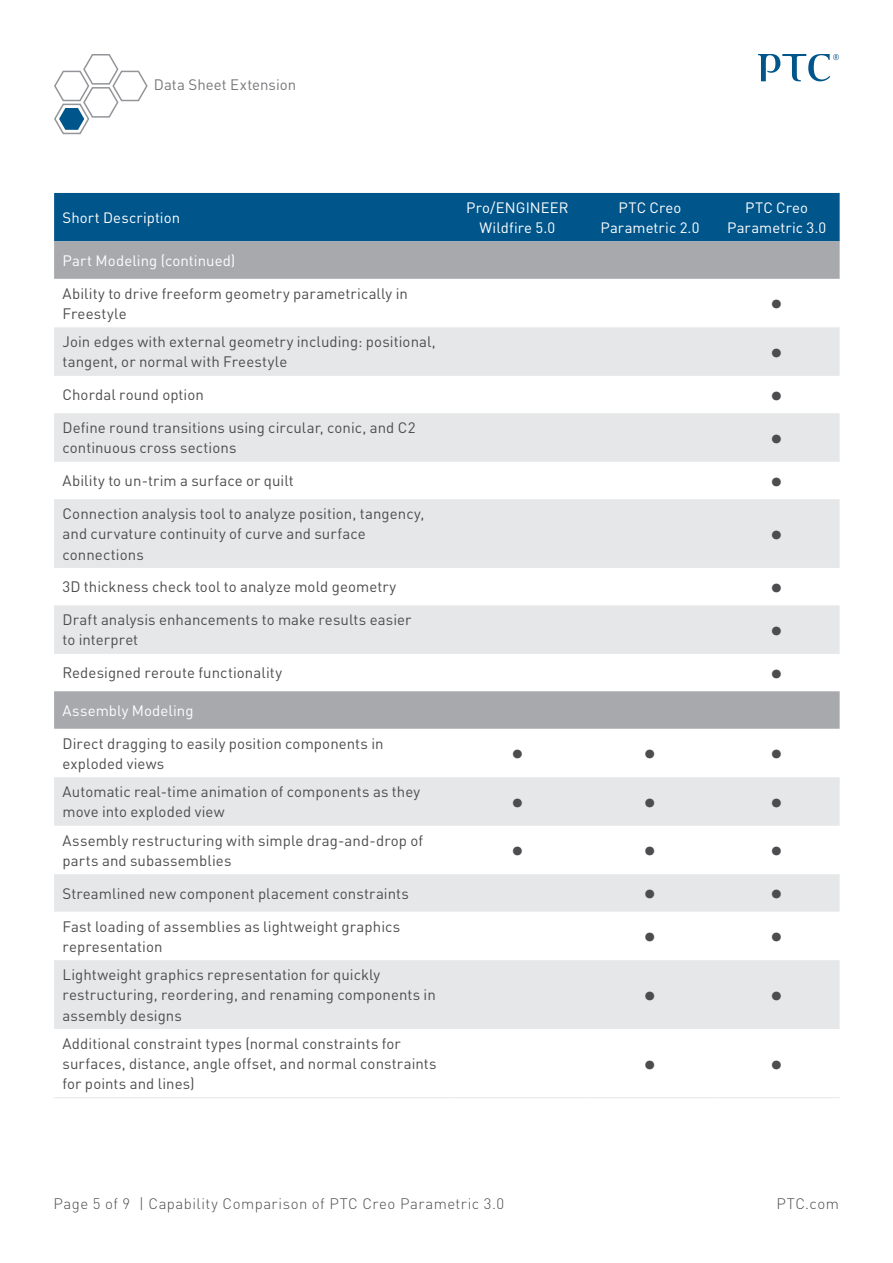
<style>
.page{position:relative;width:893px;height:1263px;background:#fff}
.page>*{position:absolute;margin:0;border:0;box-sizing:border-box;transform-origin:0 0}
.t1{font:300 27px "DIN Pro";color:#4d4d4f}
.t2{font:15px/20.2px "DIN Pro";letter-spacing:.005em;color:#4d4d4f}
.t3{font:300 15px "DIN Pro";letter-spacing:.03em;color:#4d4d4f}
.t4{font:15px "DIN Pro";letter-spacing:.005em;color:#fff}
.t5{font:15px "DIN Pro";color:#77787b}
.t6{font:14.85px/20.1px "DIN Pro";letter-spacing:.01em;color:#fff;text-align:center}
</style>
<div class="page">
<svg style="left:758px;top:54px;width:81px;height:28px"></svg>
<svg style="left:54px;top:54px;width:94px;height:81px"></svg>
<div style="left:54px;top:193px;width:786px;height:48px;background:#00558b"></div>
<div style="left:54px;top:241px;width:786px;height:38px;background:#a7a9ac"></div>
<svg style="left:54px;top:327px;width:786px;height:702px;fill:#e6e7e8"></svg>
<hr style="left:54px;top:1097px;width:395px;height:1px;background:#e6e7e8">
<hr style="left:449px;top:1097px;width:137px;height:1px;background:#e6e7e8">
<hr style="left:586px;top:1097px;width:128px;height:1px;background:#e6e7e8">
<hr style="left:714px;top:1097px;width:126px;height:1px;background:#e6e7e8">
<p class="t5" style="left:154px;top:73px;width:144px">Data Sheet Extension</p>
<p class="t6" style="left:63px;top:206px;width:119px">Short Description</p>
<p class="t6" style="left:466px;top:196px;width:104px">Pro/ENGINEER<br>Wildfire 5.0</p>
<p class="t6" style="left:600px;top:196px;width:101px">PTC Creo<br>Parametric 2.0</p>
<p class="t6" style="left:727px;top:196px;width:101px">PTC Creo<br>Parametric 3.0</p>
<p class="t4" style="left:63px;top:249px;width:174px">Part Modeling (continued)</p>
<p class="t2" style="left:63px;top:282px;width:347px">Ability to drive freeform geometry parametrically in<br>Freestyle</p>
<h1 class="t1" style="left:769px;top:283px;width:16px">•</h1>
<p class="t2" style="left:63px;top:330px;width:375px">Join edges with external geometry including: positional, tangent, or normal with Freestyle</p>
<h1 class="t1" style="left:769px;top:331px;width:16px">•</h1>
<p class="t2" style="left:63px;top:383px;width:143px">Chordal round option</p>
<h1 class="t1" style="left:769px;top:374px;width:16px">•</h1>
<p class="t2" style="left:63px;top:416px;width:354px">Define round transitions using circular, conic, and C2 continuous cross sections</p>
<h1 class="t1" style="left:769px;top:417px;width:16px">•</h1>
<p class="t2" style="left:63px;top:469px;width:233px">Ability to un-trim a surface or quilt</p>
<h1 class="t1" style="left:769px;top:460px;width:16px">•</h1>
<p class="t2" style="left:63px;top:502px;width:363px">Connection analysis tool to analyze position, tangency, and curvature continuity of curve and surface connections</p>
<h1 class="t1" style="left:769px;top:513px;width:16px">•</h1>
<p class="t2" style="left:63px;top:575px;width:335px">3D thickness check tool to analyze mold geometry</p>
<h1 class="t1" style="left:769px;top:566px;width:16px">•</h1>
<p class="t2" style="left:63px;top:608px;width:350px">Draft analysis enhancements to make results easier to interpret</p>
<h1 class="t1" style="left:769px;top:609px;width:16px">•</h1>
<p class="t2" style="left:63px;top:661px;width:221px">Redesigned reroute functionality</p>
<h1 class="t1" style="left:769px;top:652px;width:16px">•</h1>
<p class="t4" style="left:63px;top:698px;width:133px">Assembly Modeling</p>
<p class="t2" style="left:63px;top:731px;width:323px">Direct dragging to easily position components in exploded views</p>
<h1 class="t1" style="left:510px;top:733px;width:16px">•</h1>
<h1 class="t1" style="left:643px;top:733px;width:16px">•</h1>
<h1 class="t1" style="left:769px;top:733px;width:16px">•</h1>
<p class="t2" style="left:63px;top:780px;width:359px">Automatic real-time animation of components as they move into exploded view</p>
<h1 class="t1" style="left:510px;top:781px;width:16px">•</h1>
<h1 class="t1" style="left:643px;top:781px;width:16px">•</h1>
<h1 class="t1" style="left:769px;top:781px;width:16px">•</h1>
<p class="t2" style="left:63px;top:828px;width:362px">Assembly restructuring with simple drag-and-drop of parts and subassemblies</p>
<h1 class="t1" style="left:510px;top:830px;width:16px">•</h1>
<h1 class="t1" style="left:643px;top:830px;width:16px">•</h1>
<h1 class="t1" style="left:769px;top:830px;width:16px">•</h1>
<p class="t2" style="left:63px;top:882px;width:348px">Streamlined new component placement constraints</p>
<h1 class="t1" style="left:643px;top:873px;width:16px">•</h1>
<h1 class="t1" style="left:769px;top:873px;width:16px">•</h1>
<p class="t2" style="left:63px;top:914px;width:339px">Fast loading of assemblies as lightweight graphics representation</p>
<h1 class="t1" style="left:643px;top:916px;width:16px">•</h1>
<h1 class="t1" style="left:769px;top:916px;width:16px">•</h1>
<p class="t2" style="left:63px;top:963px;width:375px">Lightweight graphics representation for quickly restructuring, reordering, and renaming components in assembly designs</p>
<h1 class="t1" style="left:643px;top:974px;width:16px">•</h1>
<h1 class="t1" style="left:769px;top:974px;width:16px">•</h1>
<p class="t2" style="left:63px;top:1032px;width:376px">Additional constraint types (normal constraints for surfaces, distance, angle offset, and normal constraints for points and lines)</p>
<h1 class="t1" style="left:643px;top:1043px;width:16px">•</h1>
<h1 class="t1" style="left:769px;top:1043px;width:16px">•</h1>
<p class="t3" style="left:53px;top:1192px;width:452px">Page 5 of 9 | Capability Comparison of PTC Creo Parametric 3.0</p>
<p class="t3" style="left:776px;top:1192px;width:64px">PTC.com</p>
</div>
